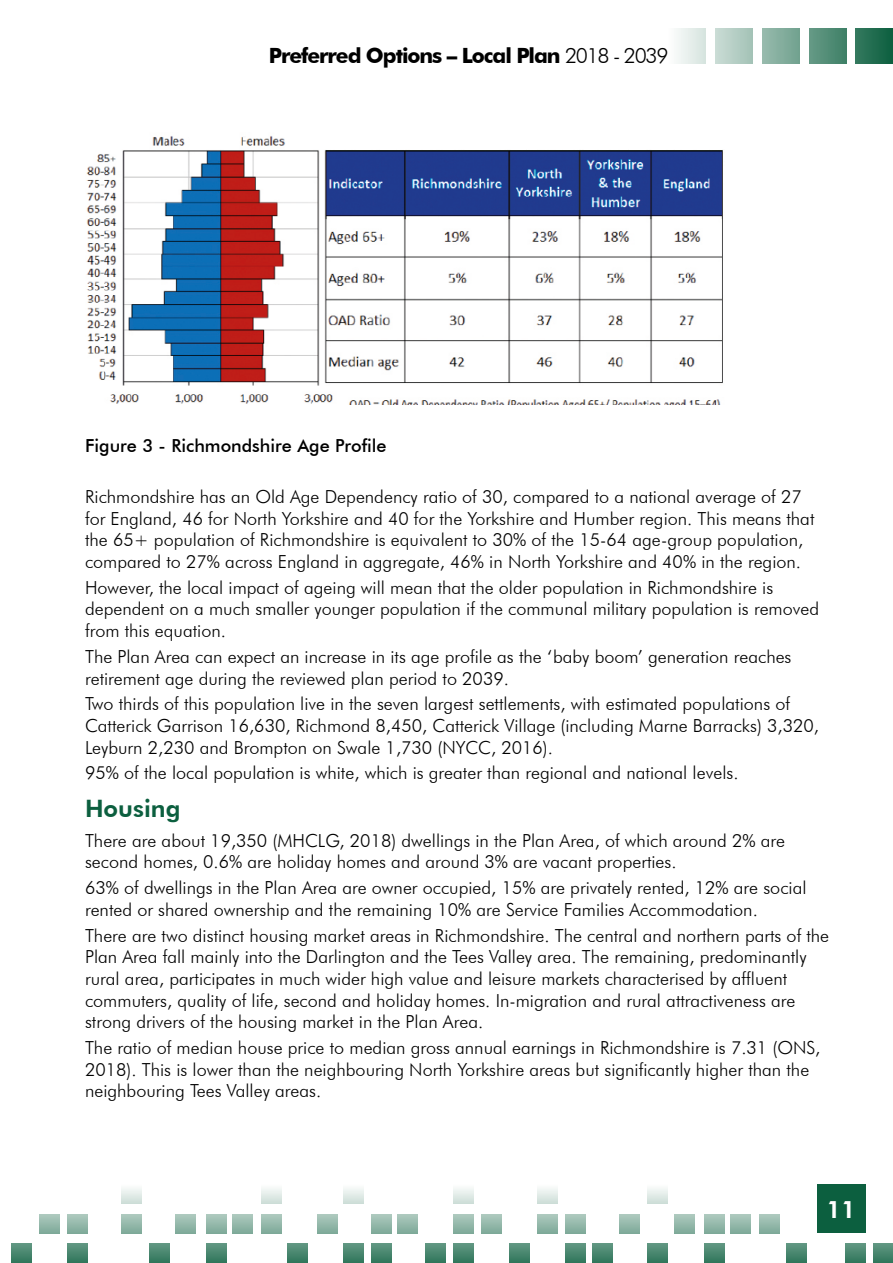
<style>
.page{position:relative;width:893px;height:1263px;background:#fff}
.page>*{position:absolute;margin:0;border:0;box-sizing:border-box;transform-origin:0 0}
.Paragraph_headings_2{font:800 24px "Futura BT";color:#0c5f3f}
.t1{font:800 24px "Futura BT";color:#fff}
.t2{font:700 21px "Futura BT";letter-spacing:-.05em;color:#000}
.Paragraph{font:300 18px/21.6px "Futura BT";color:#000}
.t3{font:500 18px "Futura BT";color:#000}
.s1{font-weight:300}
</style>
<div class="page">
<svg style="left:67px;top:1214px;width:20px;height:19px"></svg>
<svg style="left:566px;top:1214px;width:20px;height:19px"></svg>
<div style="left:538px;top:1184px;width:20px;height:20px;background:linear-gradient(to bottom,#fefffe,#cfdfd9)"></div>
<div style="left:454px;top:1184px;width:20px;height:20px;background:linear-gradient(to bottom,#fefffe,#cfdfd9)"></div>
<div style="left:343px;top:1184px;width:20px;height:20px;background:linear-gradient(to bottom,#fefffe,#cfdfd9)"></div>
<div style="left:262px;top:1184px;width:20px;height:20px;background:linear-gradient(to bottom,#fefffe,#cfdfd9)"></div>
<div style="left:122px;top:1184px;width:20px;height:20px;background:linear-gradient(to bottom,#fefffe,#cfdfd9)"></div>
<div style="left:648px;top:1184px;width:20px;height:20px;background:linear-gradient(to bottom,#fefffe,#cfdfd9)"></div>
<svg style="left:593px;top:1244px;width:20px;height:19px"></svg>
<svg style="left:873px;top:1244px;width:20px;height:19px"></svg>
<svg style="left:67px;top:1244px;width:20px;height:19px"></svg>
<svg style="left:566px;top:1244px;width:20px;height:19px"></svg>
<svg style="left:846px;top:1244px;width:20px;height:19px"></svg>
<svg style="left:39px;top:1214px;width:20px;height:19px"></svg>
<svg style="left:538px;top:1214px;width:20px;height:19px"></svg>
<svg style="left:11px;top:1244px;width:20px;height:19px"></svg>
<svg style="left:510px;top:1244px;width:20px;height:19px"></svg>
<svg style="left:482px;top:1214px;width:20px;height:19px"></svg>
<svg style="left:454px;top:1214px;width:20px;height:19px"></svg>
<svg style="left:454px;top:1244px;width:20px;height:19px"></svg>
<svg style="left:149px;top:1244px;width:21px;height:19px"></svg>
<svg style="left:648px;top:1244px;width:20px;height:19px"></svg>
<svg style="left:206px;top:1214px;width:20px;height:19px"></svg>
<svg style="left:704px;top:1214px;width:21px;height:19px"></svg>
<svg style="left:206px;top:1244px;width:20px;height:19px"></svg>
<svg style="left:704px;top:1244px;width:21px;height:19px"></svg>
<svg style="left:262px;top:1214px;width:20px;height:19px"></svg>
<svg style="left:760px;top:1214px;width:20px;height:19px"></svg>
<svg style="left:317px;top:1214px;width:20px;height:19px"></svg>
<svg style="left:371px;top:1214px;width:20px;height:19px"></svg>
<svg style="left:371px;top:1244px;width:20px;height:19px"></svg>
<svg style="left:122px;top:1214px;width:20px;height:19px"></svg>
<svg style="left:620px;top:1214px;width:20px;height:19px"></svg>
<svg style="left:176px;top:1214px;width:20px;height:19px"></svg>
<svg style="left:674px;top:1214px;width:20px;height:19px"></svg>
<svg style="left:232px;top:1214px;width:21px;height:19px"></svg>
<svg style="left:731px;top:1214px;width:20px;height:19px"></svg>
<svg style="left:288px;top:1244px;width:20px;height:19px"></svg>
<svg style="left:786px;top:1244px;width:20px;height:19px"></svg>
<svg style="left:343px;top:1244px;width:20px;height:19px"></svg>
<svg style="left:398px;top:1214px;width:20px;height:19px"></svg>
<svg style="left:426px;top:1244px;width:20px;height:19px"></svg>
<div style="left:817px;top:1184px;width:48px;height:49px;background:#0c5f3f"></div>
<svg style="left:856px;top:28px;width:37px;height:36px"></svg>
<svg style="left:809px;top:28px;width:37px;height:36px"></svg>
<svg style="left:762px;top:28px;width:37px;height:36px"></svg>
<div style="left:715px;top:28px;width:38px;height:36px;background:linear-gradient(to right,#cbdcd6,#a4c3b7)"></div>
<svg style="left:677px;top:28px;width:29px;height:36px"></svg>
<img style="left:349px;top:404px;width:372px;height:1px">
<img style="left:86px;top:136px;width:637px;height:268px">
<p class="t2" style="left:269px;top:43px;width:401px">Preferred Options – Local Plan <span class="s1">2018 - 2039</span></p>
<p class="t3" style="left:85px;top:434px;width:303px">Figure 3 - Richmondshire Age Profile</p>
<p class="Paragraph" style="left:85px;top:486px;width:731px">Richmondshire has an Old Age Dependency ratio of 30, compared to a national average of 27 for England, 46 for North Yorkshire and 40 for the Yorkshire and Humber region. This means that the 65+ population of Richmondshire is equivalent to 30% of the 15-64 age-group population, compared to 27% across England in aggregate, 46% in North Yorkshire and 40% in the region.</p>
<p class="Paragraph" style="left:85px;top:576px;width:736px">However, the local impact of ageing will mean that the older population in Richmondshire is dependent on a much smaller younger population if the communal military population is removed from this equation.</p>
<p class="Paragraph" style="left:85px;top:646px;width:708px">The Plan Area can expect an increase in its age profile as the ‘baby boom’ generation reaches retirement age during the reviewed plan period to 2039.</p>
<p class="Paragraph" style="left:85px;top:693px;width:735px">Two thirds of this population live in the seven largest settlements, with estimated populations of<br>Catterick Garrison 16,630, Richmond 8,450, Catterick Village (including Marne Barracks) 3,320,<br>Leyburn 2,230 and Brompton on Swale 1,730 (NYCC, 2016).</p>
<p class="Paragraph" style="left:85px;top:762px;width:655px">95% of the local population is white, which is greater than regional and national levels.</p>
<h2 class="Paragraph_headings_2" style="left:85px;top:794px;width:97px">Housing</h2>
<p class="Paragraph" style="left:85px;top:829px;width:702px">There are about 19,350 (MHCLG, 2018) dwellings in the Plan Area, of which around 2% are second homes, 0.6% are holiday homes and around 3% are vacant properties.</p>
<p class="Paragraph" style="left:85px;top:877px;width:723px">63% of dwellings in the Plan Area are owner occupied, 15% are privately rented, 12% are social rented or shared ownership and the remaining 10% are Service Families Accommodation.</p>
<p class="Paragraph" style="left:85px;top:924px;width:746px">There are two distinct housing market areas in Richmondshire. The central and northern parts of the Plan Area fall mainly into the Darlington and the Tees Valley area. The remaining, predominantly rural area, participates in much wider high value and leisure markets characterised by affluent commuters, quality of life, second and holiday homes. In-migration and rural attractiveness are strong drivers of the housing market in the Plan Area.</p>
<p class="Paragraph" style="left:85px;top:1037px;width:737px">The ratio of median house price to median gross annual earnings in Richmondshire is 7.31 (ONS,<br>2018). This is lower than the neighbouring North Yorkshire areas but significantly higher than the neighbouring Tees Valley areas.</p>
<h1 class="t1" style="left:826px;top:1195px;width:31px">11</h1>
</div>
